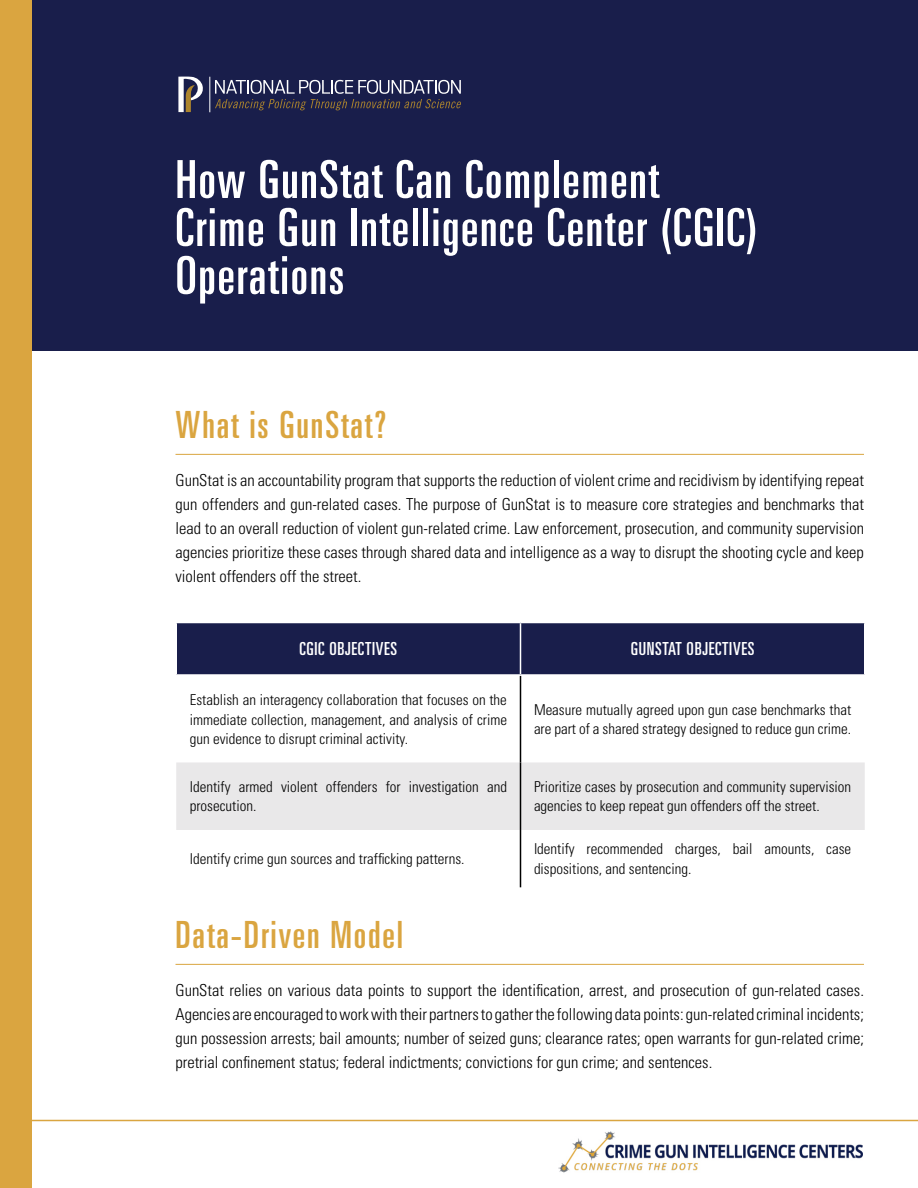
<style>
.page{position:relative;width:918px;height:1188px;background:#fff}
.page>*{position:absolute;margin:0;border:0;box-sizing:border-box;transform-origin:0 0}
.Body{font:ultra-condensed 52.5px/48px "Univers LT Std";letter-spacing:.03em;color:#fff}
.Heading_1{font:ultra-condensed 37.5px "Univers LT Std";letter-spacing:.05em;color:#daa540}
.Flowchart_Titles_3{font:ultra-condensed 18px "Univers LT Std";letter-spacing:.04em;color:#fff}
.Body-2{font:300 condensed 16.5px/24px "Univers LT Std";color:#000;text-align:justify}
.Table_text{font:300 condensed 15px/19.5px "Univers LT Std";color:#000}
</style>
<div class="page">
<img style="left:559px;top:1131px;width:304px;height:42px">
<div style="left:0;top:0;width:918px;height:351px;background:#191e4b"></div>
<hr style="left:210px;top:77px;width:1px;height:35px;background:#fff">
<svg style="left:215px;top:80px;width:246px;height:30px"></svg>
<svg style="left:178px;top:76px;width:25px;height:36px"></svg>
<hr style="left:176px;top:454px;width:688px;height:1px;background:#daa540">
<hr style="left:176px;top:964px;width:688px;height:1px;background:#daa540">
<div style="left:177px;top:623px;width:687px;height:51px;background:#191e4b"></div>
<div style="left:176px;top:762px;width:689px;height:68px;background:#e9e8e9"></div>
<hr style="left:520px;top:676px;width:1px;height:86px;background:#000">
<hr style="left:520px;top:762px;width:1px;height:68px;background:#000">
<hr style="left:520px;top:830px;width:1px;height:57px;background:#000">
<hr style="left:520px;top:623px;width:1px;height:51px;background:#fff">
<div style="left:0;top:0;width:32px;height:1188px;background:#daa540"></div>
<hr style="left:0;top:1120px;width:918px;height:1px;background:#daa540">
<p class="Body" style="left:176px;top:155px;width:584px">How GunStat Can Complement<br>Crime Gun Intelligence Center (CGIC)<br>Operations</p>
<p class="Heading_1" style="left:176px;top:403px;width:212px">What is GunStat?</p>
<p class="Body-2" style="left:176px;top:468px;width:690px">GunStat is an accountability program that supports the reduction of violent crime and recidivism by identifying repeat gun offenders and gun-related cases. The purpose of GunStat is to measure core strategies and benchmarks that lead to an overall reduction of violent gun-related crime. Law enforcement, prosecution, and community supervision agencies prioritize these cases through shared data and intelligence as a way to disrupt the shooting cycle and keep violent offenders off the street.</p>
<p class="Flowchart_Titles_3" style="left:299px;top:639px;width:99px">CGIC OBJECTIVES</p>
<p class="Flowchart_Titles_3" style="left:631px;top:639px;width:125px">GUNSTAT OBJECTIVES</p>
<p class="Table_text" style="left:190px;top:690px;width:319px;text-align:justify">Establish an interagency collaboration that focuses on the immediate collection, management, and analysis of crime gun evidence to disrupt criminal activity.</p>
<p class="Table_text" style="left:534px;top:700px;width:319px">Measure mutually agreed upon gun case benchmarks that are part of a shared strategy designed to reduce gun crime.</p>
<p class="Table_text" style="left:190px;top:777px;width:319px">Identify armed violent offenders for investigation and prosecution.</p>
<p class="Table_text" style="left:534px;top:777px;width:319px">Prioritize cases by prosecution and community supervision agencies to keep repeat gun offenders off the street.</p>
<p class="Table_text" style="left:190px;top:849px;width:276px">Identify crime gun sources and trafficking patterns.</p>
<p class="Table_text" style="left:534px;top:839px;width:319px">Identify recommended charges, bail amounts, case dispositions, and sentencing.</p>
<p class="Heading_1" style="left:176px;top:913px;width:229px">Data-Driven Model</p>
<p class="Body-2" style="left:176px;top:978px;width:690px">GunStat relies on various data points to support the identification, arrest, and prosecution of gun-related cases.<br>Agencies are encouraged to work with their partners to gather the following data points: gun-related criminal incidents; gun possession arrests; bail amounts; number of seized guns; clearance rates; open warrants for gun-related crime; pretrial confinement status; federal indictments; convictions for gun crime; and sentences.</p>
</div>
